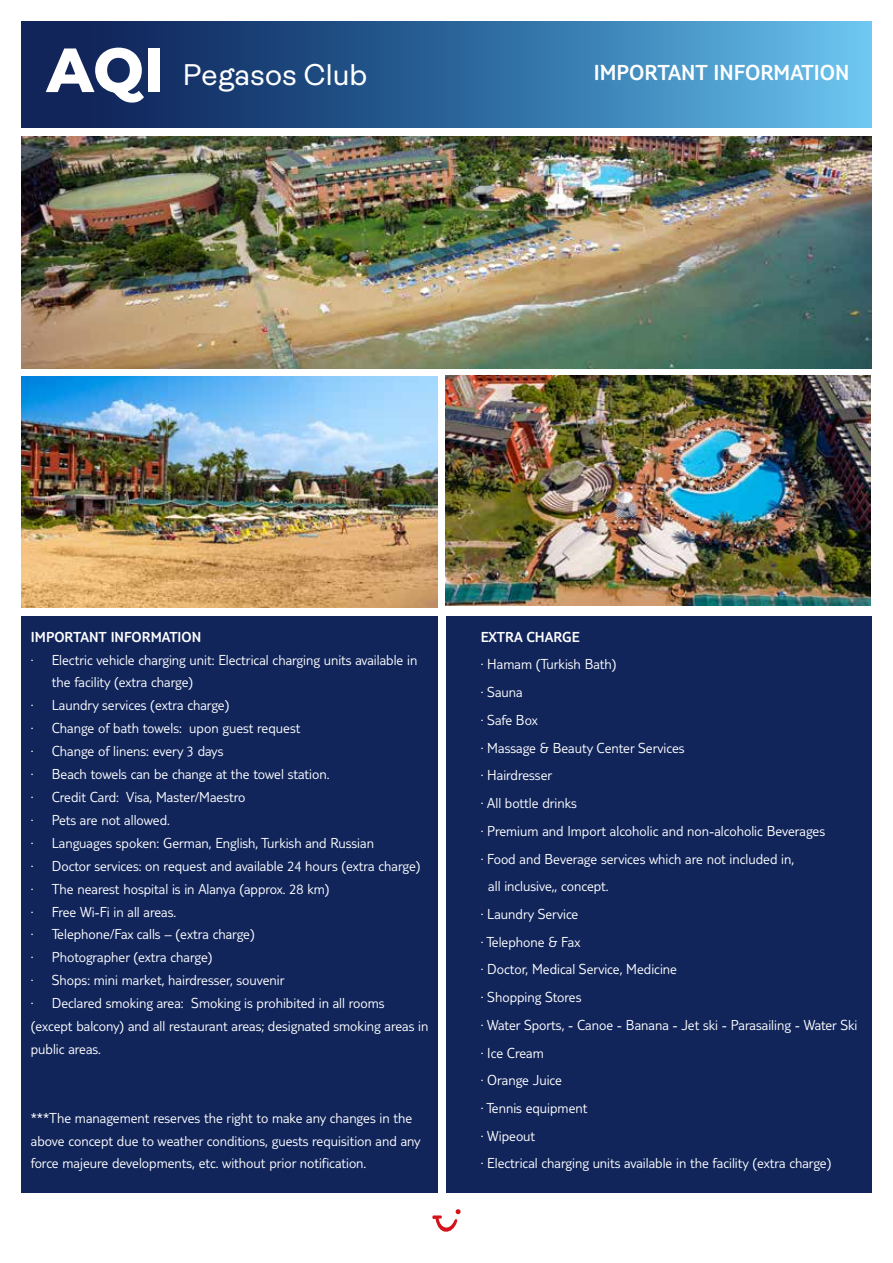
<style>
.page{position:relative;width:893px;height:1263px;background:#fff}
.page>*{position:absolute;margin:0;border:0;box-sizing:border-box;transform-origin:0 0}
.t1{font:30px "Ambit";color:#fff}
.t2{font:300 22.5px "TUI Type Pro";color:#fff}
.t3{font:300 15px/23px "TUI Type Pro";color:#fff}
.t4{font:300 15px "TUI Type Pro";color:#fff}
</style>
<div class="page">
<svg style="left:21px;top:21px;width:851px;height:107px;background:#336c9f"></svg>
<div style="left:21px;top:617px;width:417px;height:576px;background:#11255b"></div>
<div style="left:446px;top:617px;width:426px;height:576px;background:#11255b"></div>
<svg style="left:432px;top:1209px;width:29px;height:23px"></svg>
<img style="left:21px;top:136px;width:851px;height:233px">
<img style="left:445px;top:375px;width:426px;height:231px">
<img style="left:21px;top:376px;width:417px;height:231px">
<svg style="left:46px;top:48px;width:98px;height:55px"></svg>
<div style="left:148px;top:48px;width:12px;height:44px;background:#fff"></div>
<h1 class="t1" style="left:183px;top:58px;width:186px">Pegasos Club</h1>
<h2 class="t2" style="left:594px;top:60px;width:257px">IMPORTANT INFORMATION</h2>
<p class="t4" style="left:31px;top:628px;width:172px">IMPORTANT INFORMATION</p>
<p class="t3" style="left:31px;top:648px;width:388px">∙ Electric vehicle charging unit: Electrical charging units available in</p>
<p class="t3" style="left:52px;top:671px;width:143px">the facility (extra charge)</p>
<p class="t3" style="left:31px;top:694px;width:200px">∙ Laundry services (extra charge)</p>
<p class="t3" style="left:31px;top:716px;width:271px">∙ Change of bath towels: upon guest request</p>
<p class="t3" style="left:31px;top:739px;width:194px">∙ Change of linens: every 3 days</p>
<p class="t3" style="left:31px;top:762px;width:300px">∙ Beach towels can be change at the towel station.</p>
<p class="t3" style="left:31px;top:785px;width:216px">∙ Credit Card: Visa, Master/Maestro</p>
<p class="t3" style="left:31px;top:808px;width:141px">∙ Pets are not allowed.</p>
<p class="t3" style="left:31px;top:831px;width:345px">∙ Languages spoken: German, English, Turkish and Russian</p>
<p class="t3" style="left:31px;top:854px;width:391px">∙ Doctor services: on request and available 24 hours (extra charge)</p>
<p class="t3" style="left:31px;top:877px;width:300px">∙ The nearest hospital is in Alanya (approx. 28 km)</p>
<p class="t3" style="left:31px;top:900px;width:147px">∙ Free Wi-Fi in all areas.</p>
<p class="t3" style="left:31px;top:923px;width:225px">∙ Telephone/Fax calls – (extra charge)</p>
<p class="t3" style="left:31px;top:945px;width:183px">∙ Photographer (extra charge)</p>
<p class="t3" style="left:31px;top:968px;width:255px">∙ Shops: mini market, hairdresser, souvenir</p>
<p class="t3" style="left:31px;top:991px;width:355px">∙ Declared smoking area: Smoking is prohibited in all rooms</p>
<p class="t3" style="left:31px;top:1014px;width:399px">(except balcony) and all restaurant areas; designated smoking areas in</p>
<p class="t3" style="left:31px;top:1037px;width:72px">public areas.</p>
<p class="t3" style="left:31px;top:1106px;width:391px">***The management reserves the right to make any changes in the above concept due to weather conditions, guests requisition and any force majeure developments, etc. without prior notification.</p>
<p class="t4" style="left:481px;top:628px;width:100px">EXTRA CHARGE</p>
<p class="t3" style="left:481px;top:653px;width:137px">∙ Hamam (Turkish Bath)</p>
<p class="t3" style="left:481px;top:680px;width:43px">∙ Sauna</p>
<p class="t3" style="left:481px;top:708px;width:58px">∙ Safe Box</p>
<p class="t3" style="left:481px;top:736px;width:205px">∙ Massage &amp; Beauty Center Services</p>
<p class="t3" style="left:481px;top:764px;width:73px">∙ Hairdresser</p>
<p class="t3" style="left:481px;top:791px;width:98px">∙ All bottle drinks</p>
<p class="t3" style="left:481px;top:819px;width:346px">∙ Premium and Import alcoholic and non-alcoholic Beverages</p>
<p class="t3" style="left:481px;top:847px;width:315px">∙ Food and Beverage services which are not included in,</p>
<p class="t3" style="left:488px;top:874px;width:122px">all inclusive,, concept.</p>
<p class="t3" style="left:481px;top:902px;width:99px">∙ Laundry Service</p>
<p class="t3" style="left:481px;top:930px;width:101px">∙ Telephone &amp; Fax</p>
<p class="t3" style="left:481px;top:958px;width:198px">∙ Doctor, Medical Service, Medicine</p>
<p class="t3" style="left:481px;top:985px;width:102px">∙ Shopping Stores</p>
<p class="t3" style="left:481px;top:1013px;width:378px">∙ Water Sports, - Canoe - Banana - Jet ski - Parasailing - Water Ski</p>
<p class="t3" style="left:481px;top:1041px;width:65px">∙ Ice Cream</p>
<p class="t3" style="left:481px;top:1068px;width:83px">∙ Orange Juice</p>
<p class="t3" style="left:481px;top:1096px;width:108px">∙ Tennis equipment</p>
<p class="t3" style="left:481px;top:1124px;width:56px">∙ Wipeout</p>
<p class="t3" style="left:481px;top:1152px;width:352px">∙ Electrical charging units available in the facility (extra charge)</p>
</div>
